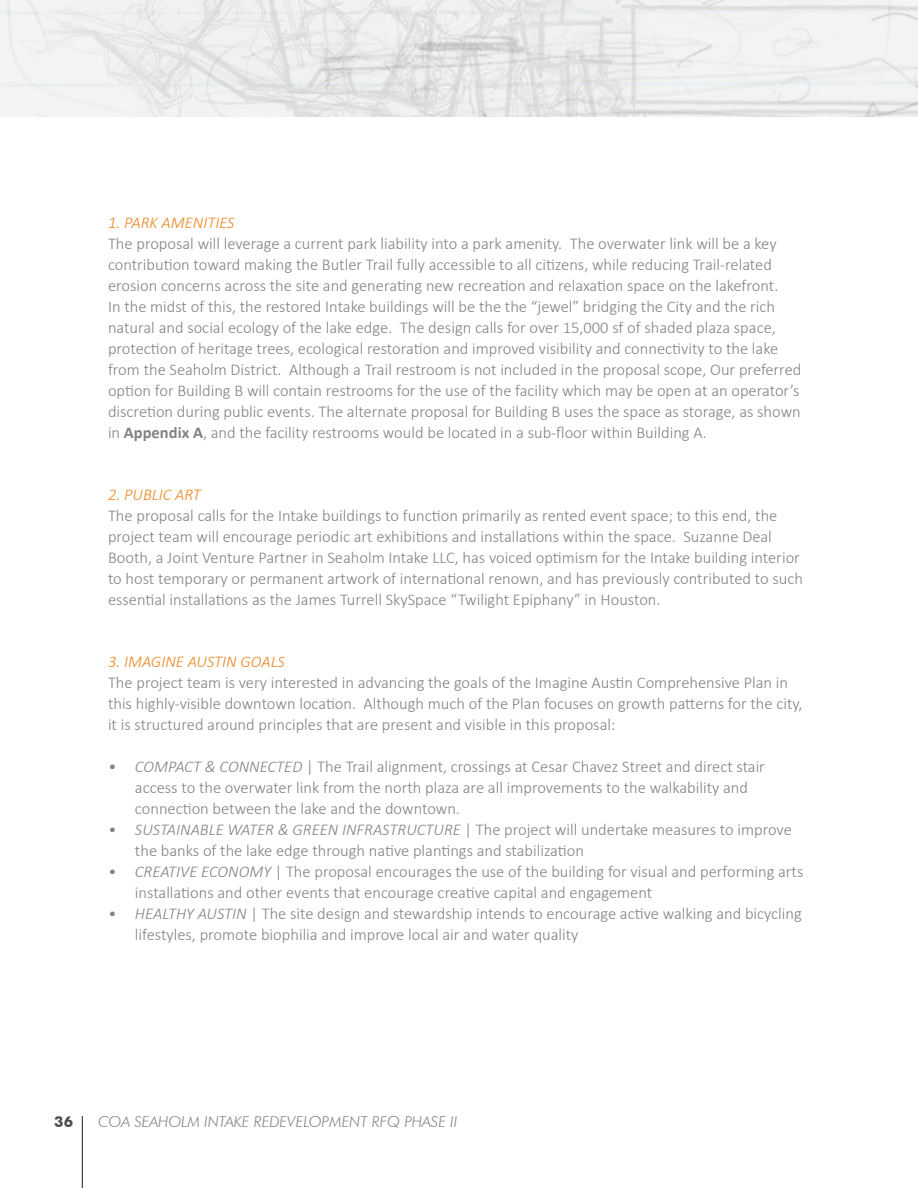
<style>
.page{position:relative;width:918px;height:1188px;background:#fff}
.page>*{position:absolute;margin:0;border:0;box-sizing:border-box;transform-origin:0 0}
.t1{font:300 16.5px/21px "Calibri";color:#808285}
.t2{font:italic 300 16.5px "Calibri";color:#ed8622}
.t3{font:italic 300 15px "Futura BT";color:#808285}
.t4{font:700 15px "Futura BT";color:#4b4c4d}
.s1{font-weight:700}
.s2{font-style:italic}
</style>
<div class="page">
<hr style="left:82px;top:1116px;width:1px;height:72px;background:#231f20">
<img style="left:0;top:0;width:918px;height:117px">
<p class="t2" style="left:108px;top:213px;width:128px">1. PARK AMENITIES</p>
<p class="t1" style="left:108px;top:233px;width:695px">The proposal will leverage a current park liability into a park amenity. The overwater link will be a key contribution toward making the Butler Trail fully accessible to all citizens, while reducing Trail-related erosion concerns across the site and generating new recreation and relaxation space on the lakefront.<br>In the midst of this, the restored Intake buildings will be the the “jewel” bridging the City and the rich natural and social ecology of the lake edge. The design calls for over 15,000 sf of shaded plaza space, protection of heritage trees, ecological restoration and improved visibility and connectivity to the lake from the Seaholm District. Although a Trail restroom is not included in the proposal scope, Our preferred option for Building B will contain restrooms for the use of the facility which may be open at an operator’s discretion during public events. The alternate proposal for Building B uses the space as storage, as shown in <span class="s1">Appendix A</span>, and the facility restrooms would be located in a sub-floor within Building A.</p>
<p class="t2" style="left:108px;top:485px;width:94px">2. PUBLIC ART</p>
<p class="t1" style="left:108px;top:505px;width:697px">The proposal calls for the Intake buildings to function primarily as rented event space; to this end, the project team will encourage periodic art exhibitions and installations within the space. Suzanne Deal Booth, a Joint Venture Partner in Seaholm Intake LLC, has voiced optimism for the Intake building interior to host temporary or permanent artwork of international renown, and has previously contributed to such essential installations as the James Turrell SkySpace “Twilight Epiphany” in Houston.</p>
<p class="t2" style="left:108px;top:651px;width:178px">3. IMAGINE AUSTIN GOALS</p>
<p class="t1" style="left:108px;top:672px;width:696px">The project team is very interested in advancing the goals of the Imagine Austin Comprehensive Plan in this highly-visible downtown location. Although much of the Plan focuses on growth patterns for the city, it is structured around principles that are present and visible in this proposal:</p>
<p class="t1" style="left:135px;top:756px;width:632px;text-indent:-27px"><span class="s2">• COMPACT &amp; CONNECTED</span> | The Trail alignment, crossings at Cesar Chavez Street and direct stair access to the overwater link from the north plaza are all improvements to the walkability and connection between the lake and the downtown.</p>
<p class="t1" style="left:135px;top:819px;width:658px;text-indent:-27px"><span class="s2">• SUSTAINABLE WATER &amp; GREEN INFRASTRUCTURE</span> | The project will undertake measures to improve the banks of the lake edge through native plantings and stabilization</p>
<p class="t1" style="left:135px;top:861px;width:670px;text-indent:-27px"><span class="s2">• CREATIVE ECONOMY</span> | The proposal encourages the use of the building for visual and performing arts installations and other events that encourage creative capital and engagement</p>
<p class="t1" style="left:135px;top:903px;width:668px;text-indent:-27px"><span class="s2">• HEALTHY AUSTIN</span> | The site design and stewardship intends to encourage active walking and bicycling lifestyles, promote biophilia and improve local air and water quality</p>
<p class="t4" style="left:54px;top:1113px;width:20px">36</p>
<p class="t3" style="left:98px;top:1113px;width:361px">COA SEAHOLM INTAKE REDEVELOPMENT RFQ PHASE II</p>
</div>
